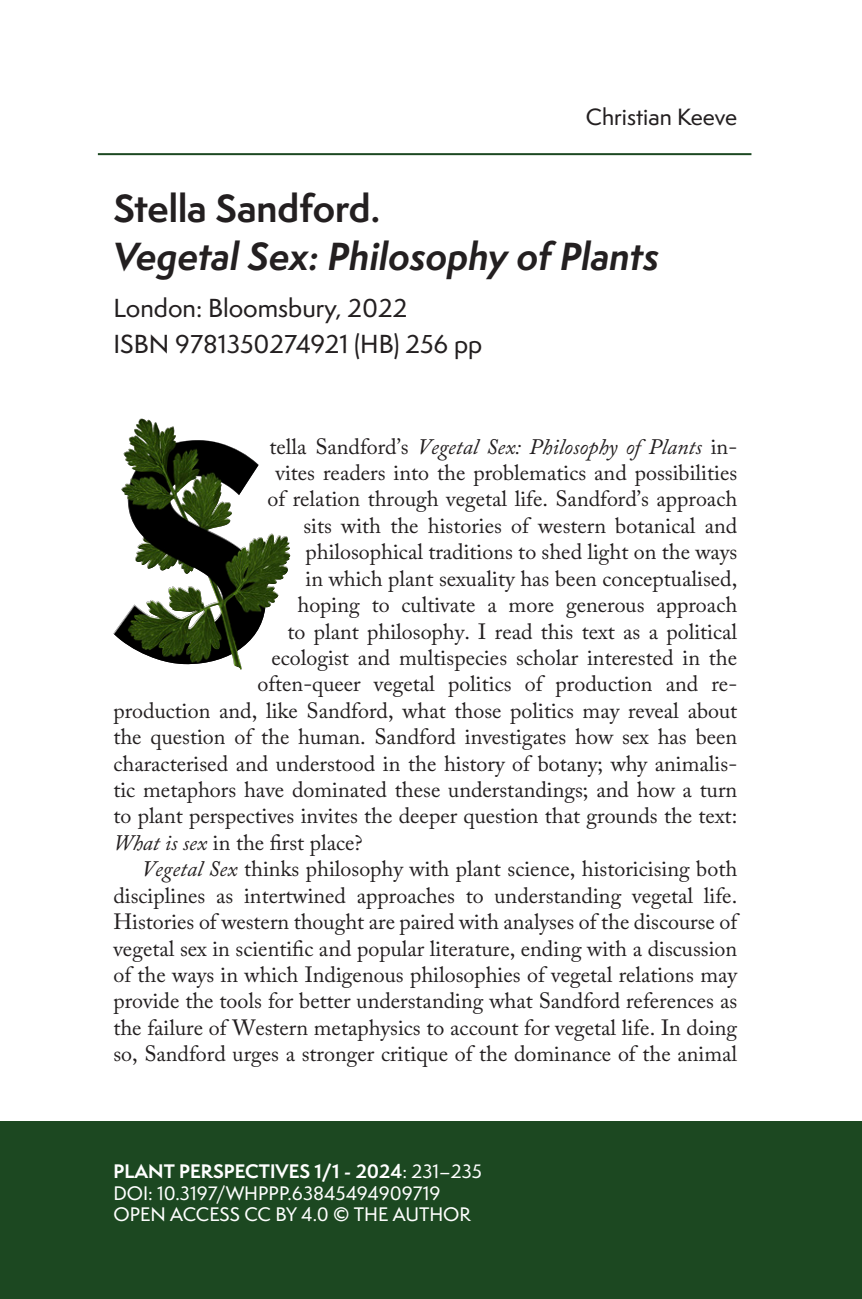
<style>
.page{position:relative;width:862px;height:1299px;background:#fff}
.page>*{position:absolute;margin:0;border:0;box-sizing:border-box;transform-origin:0 0}
.Book-Review-Title{font:italic 700 36px "Semplicita Pro";color:#231f20}
.Book-Review-Title-2{font:700 36px "Semplicita Pro";color:#231f20}
.Book-info{font:500 24px "Semplicita Pro";color:#231f20}
.Paragraph{font:22px "Adobe Caslon Pro";color:#231f20}
.indented_paragraph{font:22px/26.4px "Adobe Caslon Pro";color:#231f20;text-align:justify}
.Paragraph-2{font:italic 22px "Adobe Caslon Pro";color:#231f20}
.t1{font:500 21.6px "Semplicita Pro";color:#231f20}
.OA-Doi{font:500 18px "Semplicita Pro";color:#fff}
.OA-Doi-2{font:700 18px "Semplicita Pro";color:#fff}
.s1{font-style:normal}
.s2{font-style:italic}
.s3{font-weight:500}
</style>
<div class="page">
<hr style="left:98px;top:153px;width:653px;height:2px;background:#1c4821">
<div style="left:0;top:1120px;width:862px;height:178px;background:#1c4821"></div>
<svg style="left:113px;top:418px;width:177px;height:251px"></svg>
<img style="left:121px;top:419px;width:58px;height:151px">
<p class="t1" style="left:586px;top:102px;width:153px">Christian Keeve</p>
<p class="Book-Review-Title-2" style="left:113px;top:181px;width:268px">Stella Sandford.</p>
<p class="Book-Review-Title" style="left:113px;top:229px;width:547px">Vegetal Sex: Philosophy of Plants</p>
<p class="Book-info" style="left:113px;top:291px;width:295px">London: Bloomsbury, 2022</p>
<p class="Book-info" style="left:113px;top:327px;width:370px">ISBN 9781350274921 (HB) 256 pp</p>
<p class="Paragraph-2" style="left:269px;top:433px;width:469px"><span class="s1">tella Sandford’s</span> Vegetal Sex: Philosophy of Plants <span class="s1">in-</span></p>
<p class="Paragraph" style="left:275px;top:459px;width:463px">vites readers into the problematics and possibilities</p>
<p class="Paragraph" style="left:267px;top:486px;width:471px">of relation through vegetal life. Sandford’s approach</p>
<p class="Paragraph" style="left:303px;top:512px;width:435px">sits with the histories of western botanical and</p>
<p class="Paragraph" style="left:305px;top:539px;width:433px">philosophical traditions to shed light on the ways</p>
<p class="Paragraph" style="left:305px;top:565px;width:433px">in which plant sexuality has been conceptualised,</p>
<p class="Paragraph" style="left:297px;top:591px;width:441px">hoping to cultivate a more generous approach</p>
<p class="Paragraph" style="left:287px;top:618px;width:451px">to plant philosophy. I read this text as a political</p>
<p class="Paragraph" style="left:271px;top:644px;width:467px">ecologist and multispecies scholar interested in the</p>
<p class="Paragraph" style="left:257px;top:671px;width:481px">often-queer vegetal politics of production and re-</p>
<p class="Paragraph" style="left:113px;top:697px;width:625px">production and, like Sandford, what those politics may reveal about</p>
<p class="Paragraph" style="left:113px;top:723px;width:625px">the question of the human. Sandford investigates how sex has been</p>
<p class="Paragraph" style="left:113px;top:750px;width:625px">characterised and understood in the history of botany; why animalis-</p>
<p class="Paragraph" style="left:113px;top:776px;width:625px">tic metaphors have dominated these understandings; and how a turn</p>
<p class="Paragraph" style="left:113px;top:803px;width:625px">to plant perspectives invites the deeper question that grounds the text:</p>
<p class="Paragraph" style="left:113px;top:829px;width:251px"><span class="s2">What is sex</span> in the first place?</p>
<p class="indented_paragraph" style="left:113px;top:855px;width:625px;text-indent:28px"><span class="s2">Vegetal Sex</span> thinks philosophy with plant science, historicising both disciplines as intertwined approaches to understanding vegetal life.<br>Histories of western thought are paired with analyses of the discourse of vegetal sex in scientific and popular literature, ending with a discussion of the ways in which Indigenous philosophies of vegetal relations may provide the tools for better understanding what Sandford references as the failure of Western metaphysics to account for vegetal life. In doing so, Sandford urges a stronger critique of the dominance of the animal</p>
<p class="OA-Doi-2" style="left:113px;top:1157px;width:370px">PLANT PERSPECTIVES 1/1 - 2024<span class="s3">: 231–235</span></p>
<p class="OA-Doi" style="left:113px;top:1180px;width:328px">DOI: 10.3197/WHPPP.63845494909719</p>
<p class="OA-Doi" style="left:113px;top:1201px;width:359px">OPEN ACCESS CC BY 4.0 © THE AUTHOR</p>
</div>
